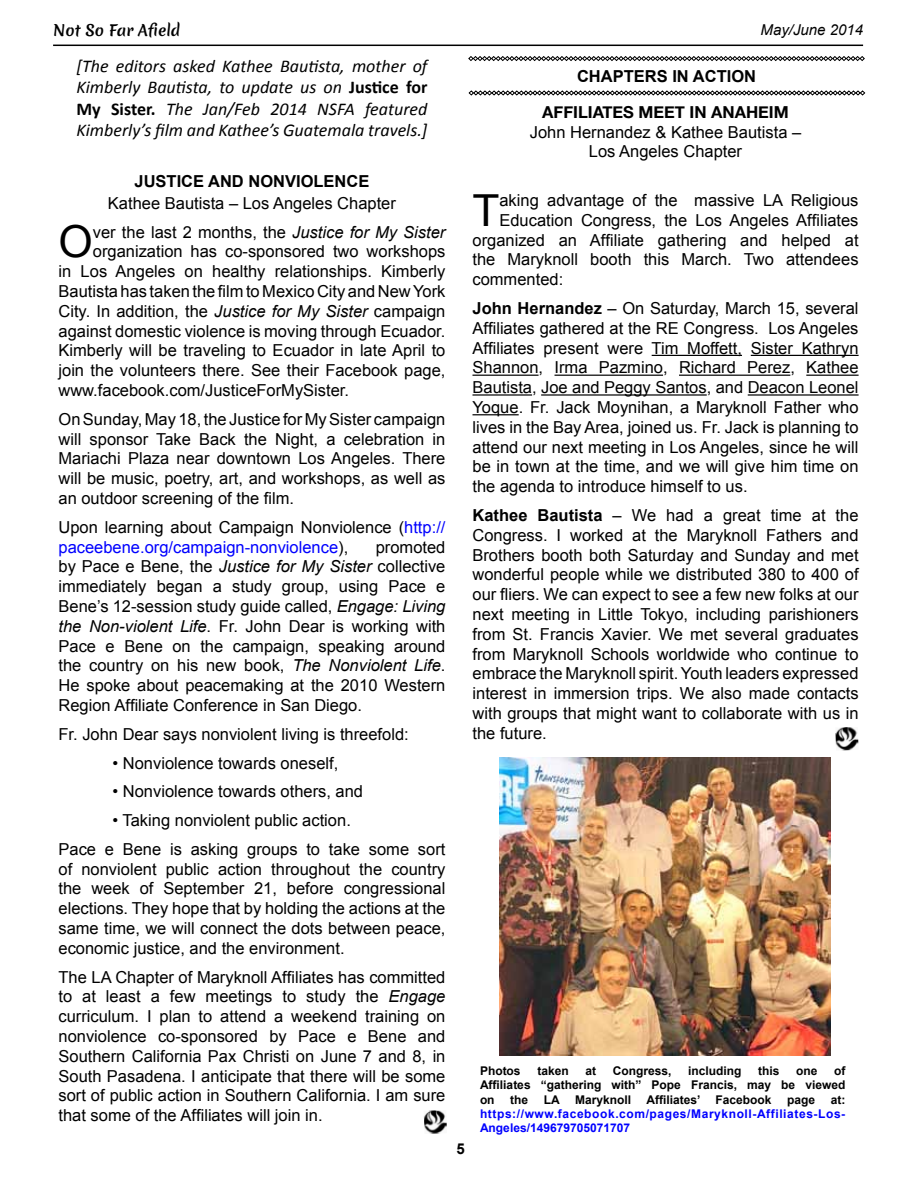
<style>
.page{position:relative;width:918px;height:1188px;background:#fff}
.page>*{position:absolute;margin:0;border:0;box-sizing:border-box;transform-origin:0 0}
.t1{font:44.1px "Arial";color:#000}
.t2{font:italic 18px/21.6px "Calibri";color:#000;text-align:justify}
.t3{font:16.5px/19.8px "Arial";color:#000;text-align:justify}
.t4{font:16.5px/19.8px "Arial";color:#00f}
.t5{font:700 16.5px "Arial";color:#000}
.t6{font:700 16.5px "Helvetica Neue";color:#000}
.t7{font:15px "Merienda One";color:#000}
.t8{font:italic 15px "Arial";color:#000}
.t9{font:700 15px "Arial";color:#000}
.t10{font:700 12px/14.4px "Arial";color:#000;text-align:justify}
.t11{font:700 12px/14.4px "Arial";letter-spacing:.05em;color:#00f}
.s1{font-weight:700;font-style:normal}
.s2{font-style:italic}
.s3{color:#000}
.s4{font-weight:700}
</style>
<div class="page">
<hr style="left:53px;top:45px;width:810px;height:1px;background:#000">
<img style="left:424px;top:1110px;width:23px;height:24px">
<hr style="left:652px;top:355px;width:90px;height:1px;background:#000">
<hr style="left:751px;top:355px;width:108px;height:1px;background:#000">
<hr style="left:472px;top:375px;width:67px;height:1px;background:#000">
<hr style="left:555px;top:375px;width:108px;height:1px;background:#000">
<hr style="left:679px;top:375px;width:111px;height:1px;background:#000">
<hr style="left:806px;top:375px;width:53px;height:1px;background:#000">
<hr style="left:472px;top:394px;width:60px;height:2px;background:#000">
<hr style="left:541px;top:394px;width:166px;height:2px;background:#000">
<hr style="left:748px;top:394px;width:111px;height:2px;background:#000">
<hr style="left:472px;top:414px;width:47px;height:1px;background:#000">
<img style="left:500px;top:757px;width:331px;height:299px">
<svg style="left:468px;top:56px;width:397px;height:5px"></svg>
<svg style="left:469px;top:90px;width:396px;height:5px"></svg>
<img style="left:835px;top:727px;width:24px;height:24px">
<p class="t7" style="left:53px;top:19px;width:129px">Not So Far Afield</p>
<p class="t2" style="left:76px;top:54px;width:352px">[The editors asked Kathee Bautista, mother of Kimberly Bautista, to update us on <span class="s1">Justice for My Sister.</span> The Jan/Feb 2014 NSFA featured Kimberly’s film and Kathee’s Guatemala travels.]</p>
<p class="t5" style="left:135px;top:170px;width:236px">Justice and Nonviolence</p>
<p class="t3" style="left:108px;top:193px;width:290px">Kathee Bautista – Los Angeles Chapter</p>
<h1 class="t1" style="left:58px;top:213px;width:36px">O</h1>
<p class="t3" style="left:93px;top:222px;width:356px">ver the last 2 months, the <span class="s2">Justice for My Sister</span></p>
<p class="t3" style="left:93px;top:242px;width:354px">organization has co-sponsored two workshops</p>
<p class="t3" style="left:58px;top:262px;width:388px">in Los Angeles on healthy relationships. Kimberly</p>
<p class="t3" style="left:58px;top:281px;width:388px">Bautista has taken the film to Mexico City and New York</p>
<p class="t3" style="left:58px;top:301px;width:388px">City. In addition, the <span class="s2">Justice for My Sister</span> campaign</p>
<p class="t3" style="left:58px;top:321px;width:388px">against domestic violence is moving through Ecuador.</p>
<p class="t3" style="left:58px;top:341px;width:389px">Kimberly will be traveling to Ecuador in late April to</p>
<p class="t3" style="left:58px;top:361px;width:388px">join the volunteers there. See their Facebook page,</p>
<p class="t3" style="left:58px;top:380px;width:292px">www.facebook.com/JusticeForMySister.</p>
<p class="t3" style="left:58px;top:409px;width:388px">OnSunday, May 18, the Justice for My Sister campaign will sponsor Take Back the Night, a celebration in Mariachi Plaza near downtown Los Angeles. There will be music, poetry, art, and workshops, as well as an outdoor screening of the film.</p>
<p class="t4" style="left:58px;top:517px;width:389px"><span class="s3">Upon learning about Campaign Nonviolence (</span>http:// paceebene.org/campaign-nonviolence<span class="s3">),</span></p>
<p class="t3" style="left:58px;top:537px;width:389px;text-indent:317px">promoted by Pace e Bene, the <span class="s2">Justice for My Sister</span> collective immediately began a study group, using Pace e Bene’s 12-session study guide called, <span class="s2">Engage: Living the Non-violent Life</span>. Fr. John Dear is working with Pace e Bene on the campaign, speaking around the country on his new book, <span class="s2">The Nonviolent Life</span>.<br>He spoke about peacemaking at the 2010 Western Region Affiliate Conference in San Diego.</p>
<p class="t3" style="left:58px;top:724px;width:352px">Fr. John Dear says nonviolent living is threefold:</p>
<p class="t3" style="left:113px;top:753px;width:227px">• Nonviolence towards oneself,</p>
<p class="t3" style="left:113px;top:782px;width:252px">• Nonviolence towards others, and</p>
<p class="t3" style="left:58px;top:806px;width:388px;line-height:28.8px;text-indent:54px">• Taking nonviolent public action.<br>Pace e Bene is asking groups to take some sort</p>
<p class="t3" style="left:58px;top:859px;width:389px">of nonviolent public action throughout the country the week of September 21, before congressional elections. They hope that by holding the actions at the same time, we will connect the dots between peace, economic justice, and the environment.</p>
<p class="t3" style="left:58px;top:967px;width:389px">The LA Chapter of Maryknoll Affiliates has committed to at least a few meetings to study the <span class="s2">Engage </span>curriculum. I plan to attend a weekend training on nonviolence co-sponsored by Pace e Bene and Southern California Pax Christi on June 7 and 8, in South Pasadena. I anticipate that there will be some sort of public action in Southern California. I am sure that some of the Affiliates will join in.</p>
<p class="t8" style="left:761px;top:20px;width:104px">May/June 2014</p>
<p class="t5" style="left:577px;top:65px;width:181px">Chapters in Action</p>
<p class="t6" style="left:542px;top:102px;width:246px">AFFILIATES MEET IN ANAHEIM</p>
<p class="t3" style="left:530px;top:122px;width:273px;text-align:center">John Hernandez &amp; Kathee Bautista –<br>Los Angeles Chapter</p>
<h1 class="t1" style="left:472px;top:181px;width:28px">T</h1>
<p class="t3" style="left:499px;top:191px;width:361px">aking advantage of the massive LA Religious</p>
<p class="t3" style="left:499px;top:210px;width:361px">Education Congress, the Los Angeles Affiliates</p>
<p class="t3" style="left:472px;top:230px;width:388px">organized an Affiliate gathering and helped at</p>
<p class="t3" style="left:472px;top:250px;width:388px">the Maryknoll booth this March. Two attendees</p>
<p class="t3" style="left:472px;top:270px;width:92px">commented:</p>
<p class="t3" style="left:472px;top:299px;width:388px"><span class="s4">John Hernandez</span> – On Saturday, March 15, several Affiliates gathered at the RE Congress. Los Angeles Affiliates present were Tim Moffett, Sister Kathryn Shannon, Irma Pazmino, Richard Perez, Kathee Bautista, Joe and Peggy Santos, and Deacon Leonel Yoque. Fr. Jack Moynihan, a Maryknoll Father who lives in the Bay Area, joined us. Fr. Jack is planning to attend our next meeting in Los Angeles, since he will be in town at the time, and we will give him time on the agenda to introduce himself to us.</p>
<p class="t3" style="left:472px;top:506px;width:388px"><span class="s4">Kathee Bautista</span> – We had a great time at the Congress. I worked at the Maryknoll Fathers and Brothers booth both Saturday and Sunday and met wonderful people while we distributed 380 to 400 of our fliers. We can expect to see a few new folks at our next meeting in Little Tokyo, including parishioners from St. Francis Xavier. We met several graduates from Maryknoll Schools worldwide who continue to embrace the Maryknoll spirit. Youth leaders expressed interest in immersion trips. We also made contacts with groups that might want to collaborate with us in the future.</p>
<p class="t9" style="left:457px;top:1139px;width:10px">5</p>
<p class="t10" style="left:480px;top:1064px;width:367px;text-indent:354px">of Affiliates “gathering with” Pope Francis, may be viewed on</p>
<p class="t10" style="left:480px;top:1064px;width:42px">Photos</p>
<p class="t10" style="left:537px;top:1064px;width:33px">taken</p>
<p class="t10" style="left:585px;top:1064px;width:12px">at</p>
<p class="t10" style="left:613px;top:1064px;width:60px">Congress,</p>
<p class="t10" style="left:688px;top:1064px;width:55px">including</p>
<p class="t10" style="left:758px;top:1064px;width:23px">this</p>
<p class="t10" style="left:796px;top:1064px;width:23px">one</p>
<p class="t10" style="left:510px;top:1092px;width:19px">the</p>
<p class="t10" style="left:544px;top:1092px;width:17px">LA</p>
<p class="t10" style="left:575px;top:1092px;width:58px">Maryknoll</p>
<p class="t10" style="left:646px;top:1092px;width:56px">Affiliates’</p>
<p class="t10" style="left:715px;top:1092px;width:58px">Facebook</p>
<p class="t10" style="left:787px;top:1092px;width:30px">page</p>
<p class="t10" style="left:831px;top:1092px;width:16px">at:</p>
<p class="t11" style="left:480px;top:1107px;width:367px">https://www.facebook.com/pages/Maryknoll-Affiliates-Los-<br>Angeles/149679705071707</p>
</div>
